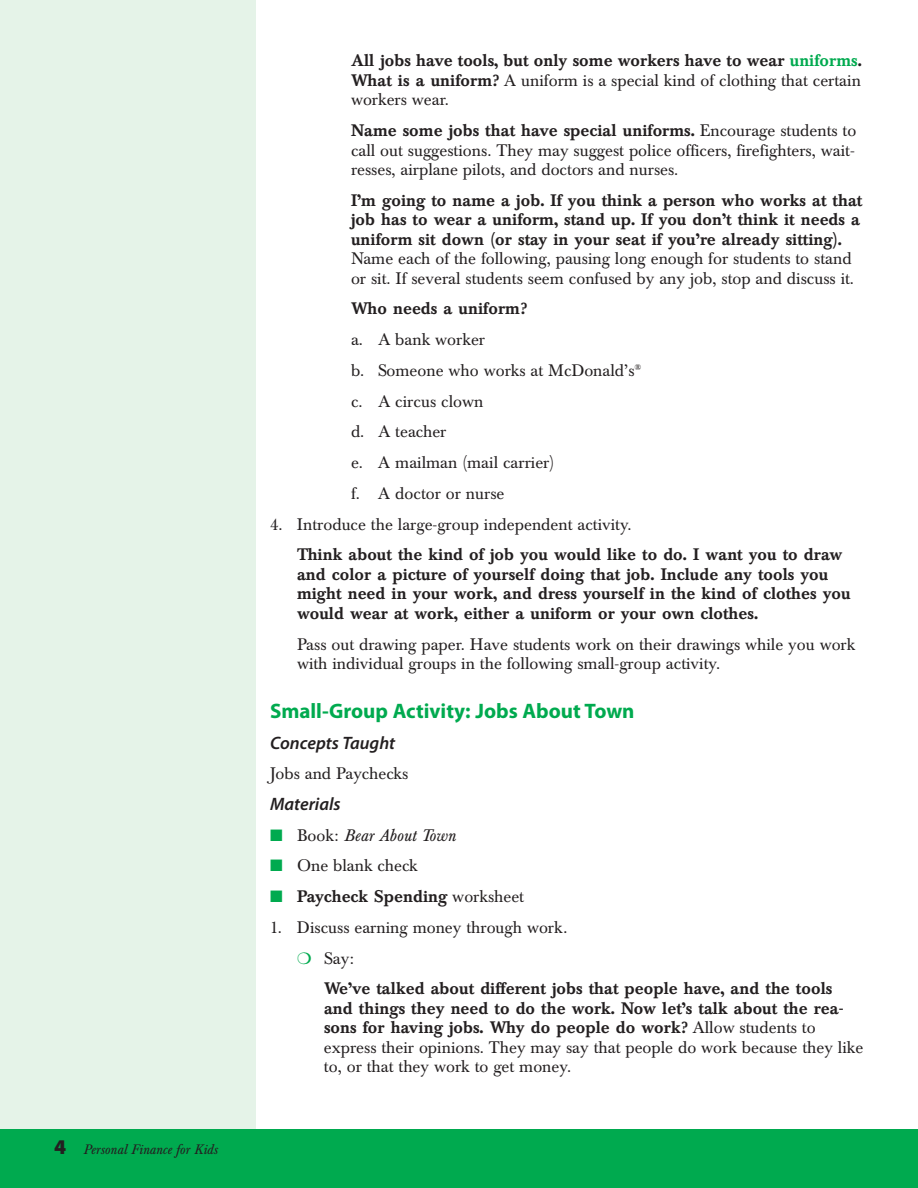
<style>
.page{position:relative;width:918px;height:1188px;background:#fff}
.page>*{position:absolute;margin:0;border:0;box-sizing:border-box;transform-origin:0 0}
.t1{font:700 21px "Myriad Pro";color:#00aa4f}
.t2{font:italic 600 18px "Myriad Pro";color:#231f20}
.t3{font:500 16.5px/19.5px "Baskerville BE";color:#231f20}
.t4{font:16.5px/30.8px "Baskerville BE";color:#231f20}
.t5{font:italic 16.5px "Baskerville BE";color:#231f20}
.t6{font:italic 13.5px "Baskerville BE";color:#231f20}
.s1{font-family:"Myriad Pro";font-weight:900;font-style:normal;font-size:21px}
.s2{color:#00aa4f}
.s3{font-weight:400}
.s4{font-weight:500}
.s5{font-style:normal}
.s6{font-style:italic}
</style>
<div class="page">
<div style="left:0;top:0;width:256px;height:1188px;background:#e5f3e8"></div>
<div style="left:0;top:1130px;width:918px;height:58px;background:#00aa4f"></div>
<p class="t6" style="left:54px;top:1145px;width:165px"><span class="s1">4</span> Personal Finance for Kids</p>
<p class="t3" style="left:351px;top:53px;width:512px;text-align:justify">All jobs have tools, but only some workers have to wear <span class="s2">uniforms</span>.<br>What is a uniform? <span class="s3">A uniform is a special kind of clothing that certain workers wear.</span></p>
<p class="t4" style="left:351px;top:122px;width:507px;line-height:19.5px;text-align:justify"><span class="s4">Name some jobs that have special uniforms.</span> Encourage students to call out suggestions. They may suggest police officers, firefighters, wait&shy;resses, airplane pilots, and doctors and nurses.</p>
<p class="t3" style="left:351px;top:192px;width:513px">I’m going to name a job. If you think a person who works at that job has to wear a uniform, stand up. If you don’t think it needs a uniform sit down (or stay in your seat if you’re already sitting).</p>
<p class="t4" style="left:351px;top:251px;width:505px;line-height:19.5px">Name each of the following, pausing long enough for students to stand or sit. If several students seem confused by any job, stop and discuss it.</p>
<p class="t3" style="left:351px;top:301px;width:177px">Who needs a uniform?</p>
<p class="t4" style="left:351px;top:326px;width:292px">a. A bank worker<br>b. Someone who works at McDonald’s<sup>® </sup>c. A circus clown<br>d. A teacher<br>e. A mailman (mail carrier)<br>f. A doctor or nurse</p>
<p class="t4" style="left:270px;top:510px;width:363px">4. Introduce the large-group independent activity.</p>
<p class="t3" style="left:297px;top:547px;width:555px">Think about the kind of job you would like to do. I want you to draw and color a picture of yourself doing that job. Include any tools you might need in your work, and dress yourself in the kind of clothes you would wear at work, either a uniform or your own clothes.</p>
<p class="t4" style="left:297px;top:636px;width:560px;line-height:19.5px">Pass out drawing paper. Have students work on their drawings while you work with individual groups in the following small-group activity.</p>
<p class="t1" style="left:270px;top:703px;width:366px">Small-Group Activity: Jobs About Town</p>
<p class="t2" style="left:270px;top:736px;width:127px">Concepts Taught</p>
<p class="t4" style="left:270px;top:760px;width:140px">Jobs and Paychecks</p>
<p class="t2" style="left:270px;top:797px;width:72px">Materials</p>
<p class="t5" style="left:270px;top:829px;width:187px"><span class="s2">■</span> <span class="s5">Book:</span> Bear About Town</p>
<p class="t4" style="left:270px;top:852px;width:149px"><span class="s2">■</span> One blank check</p>
<p class="t3" style="left:270px;top:889px;width:256px"><span class="s2">■</span> Paycheck Spending <span class="s3">worksheet</span></p>
<p class="t4" style="left:297px;top:914px;width:271px;text-indent:-27px">1. Discuss earning money through work<span class="s6">. </span><span class="s2">❍</span> Say:</p>
<p class="t3" style="left:324px;top:981px;width:541px">We’ve talked about different jobs that people have, and the tools and things they need to do the work. Now let’s talk about the rea&shy;sons for having jobs. Why do people do work? <span class="s3">Allow students to express their opinions. They may say that people do work because they like to, or that they work to get money.</span></p>
</div>
